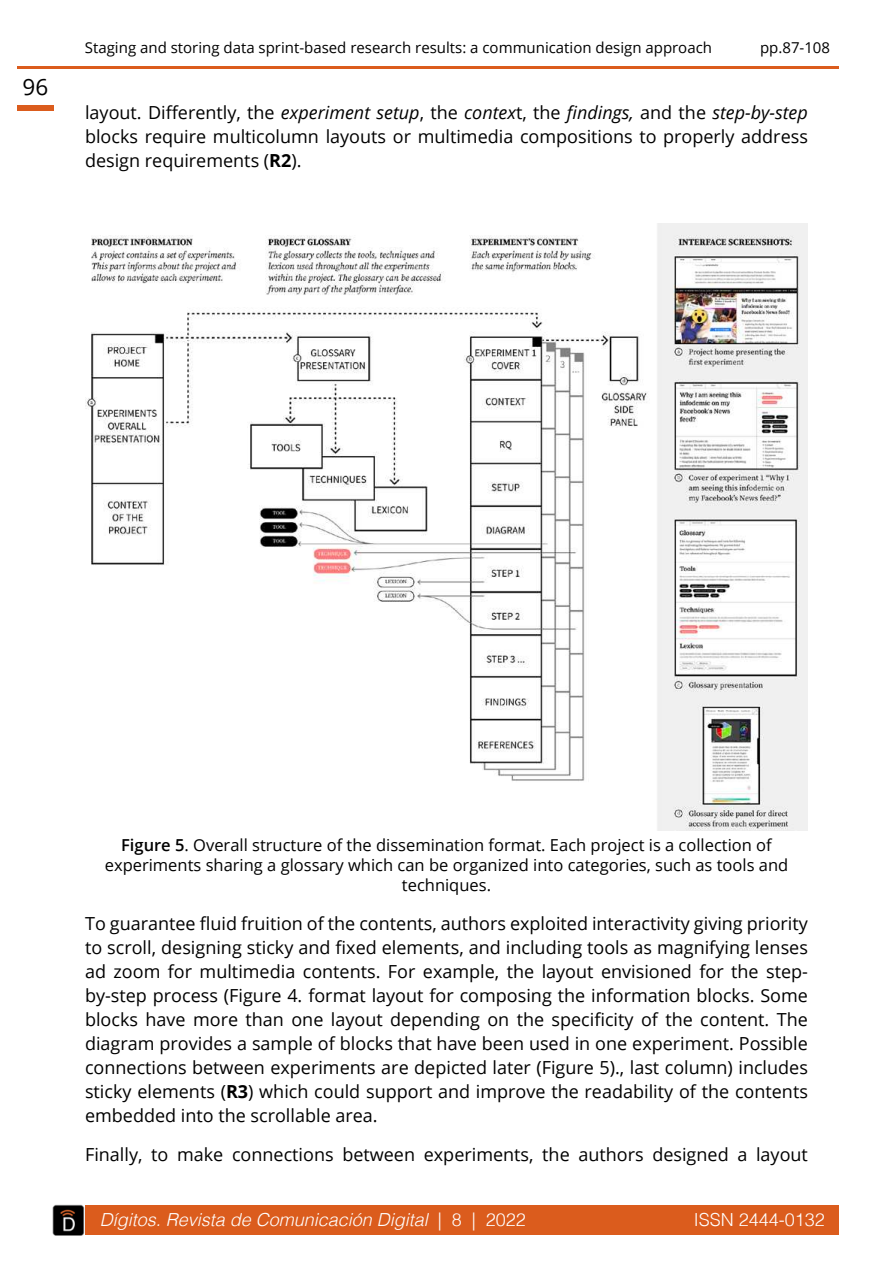
<style>
.page{position:relative;width:893px;height:1263px;background:#fff}
.page>*{position:absolute;margin:0;border:0;box-sizing:border-box;transform-origin:0 0}
.t1{font:22.5px "Open Sans";color:#000}
.t2{font:18px/24px "Open Sans";color:#000;text-align:justify}
.t3{font:italic 300 18px "Helvetica";color:#fff}
.t4{font:300 18px "Helvetica";color:#fff}
.t5{font:16.5px/19.8px "Open Sans";color:#000;text-align:center}
.t6{font:15px "Open Sans";color:#000}
.s1{font-style:italic}
.s2{font-weight:700}
.s3{font-weight:600}
.s4{font-style:normal}
</style>
<div class="page">
<div style="left:86px;top:1205px;width:753px;height:30px;background:#db5c1d"></div>
<img style="left:52px;top:1204px;width:34px;height:32px">
<div style="left:17px;top:106px;width:37px;height:5px;background:#db5c1d"></div>
<hr style="left:17px;top:66px;width:822px;height:2px;background:#db5c1d">
<img style="left:86px;top:223px;width:722px;height:607px">
<p class="t1" style="left:23px;top:78px;width:27px">96</p>
<p class="t6" style="left:85px;top:41px;width:629px">Staging and storing data sprint-based research results: a communication design approach</p>
<p class="t6" style="left:760px;top:41px;width:72px">pp.87-108</p>
<p class="t2" style="left:85px;top:100px;width:724px">layout. Differently, the <span class="s1">experiment setup</span>, the <span class="s1">contex</span>t, the <span class="s1">findings,</span> and the <span class="s1">step-by-step </span>blocks require multicolumn layouts or multimedia compositions to properly address design requirements (<span class="s2">R2</span>).</p>
<p class="t5" style="left:105px;top:837px;width:685px"><span class="s3">Figure 5</span>. Overall structure of the dissemination format. Each project is a collection of experiments sharing a glossary which can be organized into categories, such as tools and techniques.</p>
<p class="t2" style="left:85px;top:911px;width:724px">To guarantee fluid fruition of the contents, authors exploited interactivity giving priority to scroll, designing sticky and fixed elements, and including tools as magnifying lenses ad zoom for multimedia contents. For example, the layout envisioned for the step&shy;by-step process (Figure 4. format layout for composing the information blocks. Some blocks have more than one layout depending on the specificity of the content. The diagram provides a sample of blocks that have been used in one experiment. Possible connections between experiments are depicted later (Figure 5)., last column) includes sticky elements (<span class="s2">R3</span>) which could support and improve the readability of the contents embedded into the scrollable area.</p>
<p class="t2" style="left:85px;top:1144px;width:724px">Finally, to make connections between experiments, the authors designed a layout</p>
<p class="t3" style="left:100px;top:1212px;width:428px">Dígitos. Revista de Comunicación Digital <span class="s4">| 8 | 2022</span></p>
<p class="t4" style="left:694px;top:1212px;width:133px">ISSN 2444-0132</p>
</div>
